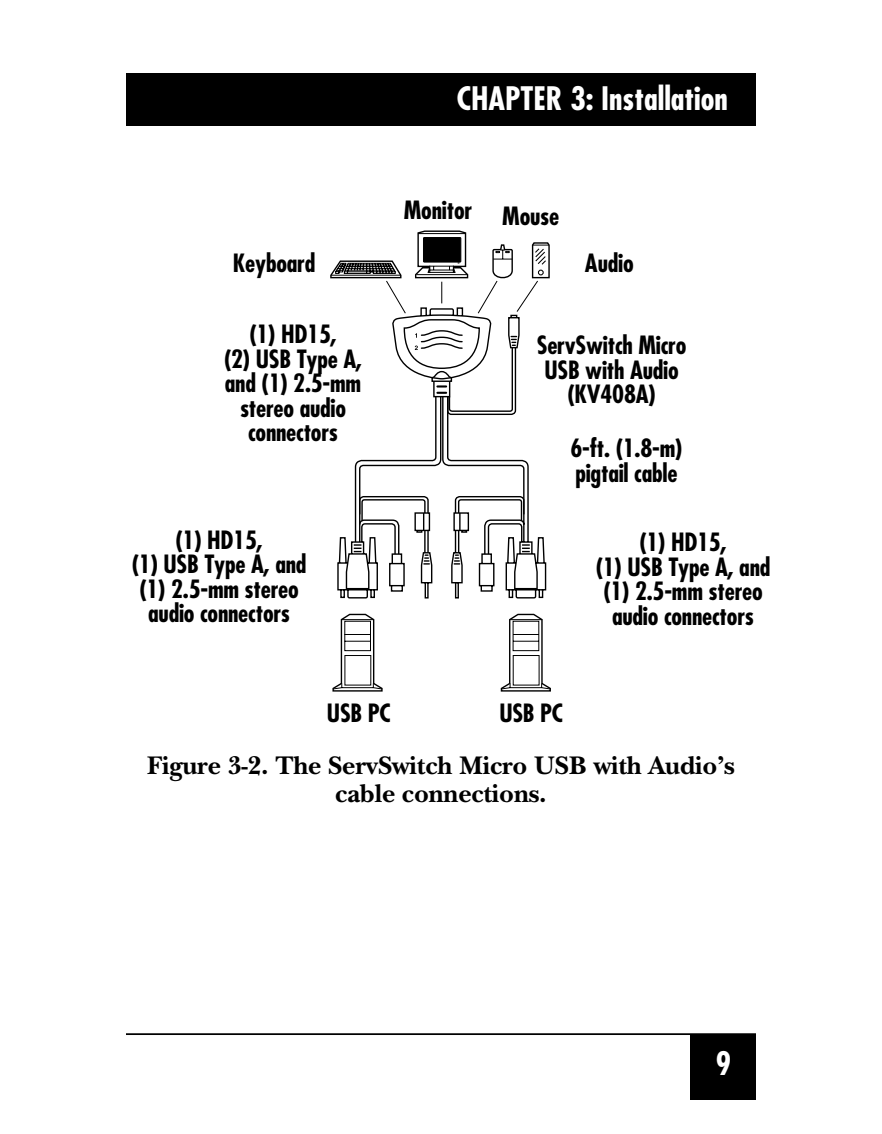
<style>
.page{position:relative;width:882px;height:1134px;background:#fff}
.page>*{position:absolute;margin:0;border:0;box-sizing:border-box;transform-origin:0 0}
.t1{font:700 condensed 31.5px "Futura";color:#fff}
.t2{font:700 26.6px/28px "New Baskerville";letter-spacing:-.005em;color:#000;text-align:center}
.t3{font:700 condensed 24.5px/24.5px "Futura";letter-spacing:-.01em;color:#000;text-align:center}
</style>
<div class="page">
<div style="left:691px;top:1034px;width:65px;height:65px;background:#000"></div>
<div style="left:126px;top:74px;width:630px;height:52px;background:#000"></div>
<svg style="left:332px;top:613px;width:51px;height:79px"></svg>
<svg style="left:500px;top:613px;width:51px;height:79px"></svg>
<svg style="left:330px;top:230px;width:220px;height:369px"></svg>
<hr style="left:126px;top:1033px;width:630px;height:2px;background:#000">
<p class="t1" style="left:457px;top:85px;width:273px">CHAPTER 3: Installation</p>
<p class="t3" style="left:404px;top:200px;width:157px">Monitor Mouse</p>
<p class="t3" style="left:233px;top:253px;width:84px">Keyboard</p>
<p class="t3" style="left:585px;top:253px;width:50px">Audio</p>
<p class="t3" style="left:224px;top:324px;width:140px">(1) HD15,<br>(2) USB Type A, and (1) 2.5-mm stereo audio connectors</p>
<p class="t3" style="left:132px;top:529px;width:176px">(1) HD15,<br>(1) USB Type A, and (1) 2.5-mm stereo audio connectors</p>
<p class="t3" style="left:327px;top:703px;width:65px">USB PC</p>
<p class="t3" style="left:537px;top:335px;width:151px">ServSwitch Micro<br>USB with Audio (KV408A)</p>
<p class="t3" style="left:571px;top:438px;width:113px;text-align:left">6-ft. (1.8-m) pigtail cable</p>
<p class="t3" style="left:499px;top:703px;width:65px">USB PC</p>
<p class="t3" style="left:596px;top:532px;width:176px">(1) HD15,<br>(1) USB Type A, and (1) 2.5-mm stereo audio connectors</p>
<p class="t2" style="left:147px;top:754px;width:589px">Figure 3-2. The ServSwitch Micro USB with Audio’s cable connections.</p>
<p class="t1" style="left:716px;top:1050px;width:17px">9</p>
</div>
